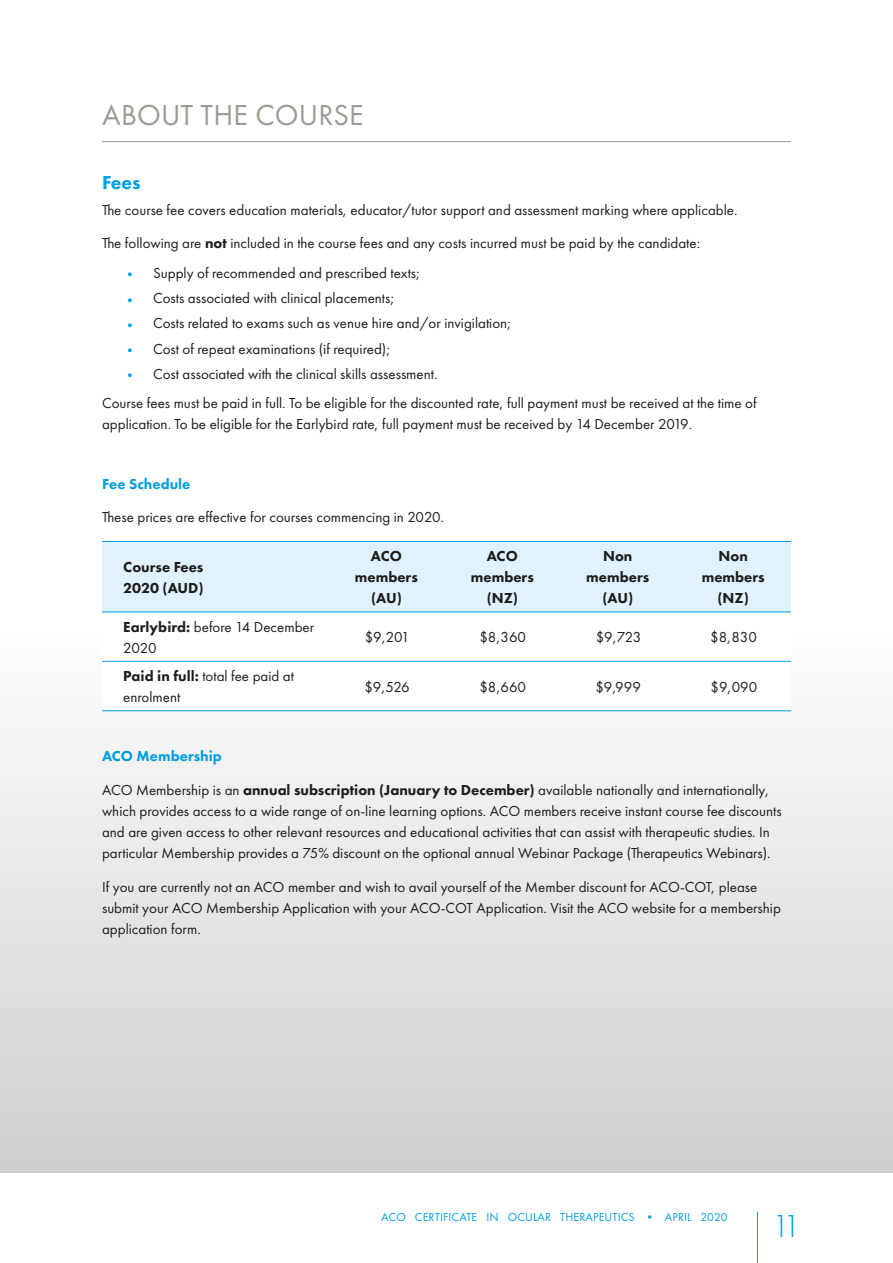
<style>
.page{position:relative;width:893px;height:1263px;background:#fff}
.page>*{position:absolute;margin:0;border:0;box-sizing:border-box;transform-origin:0 0}
.t1{font:300 33px "Futura PT";color:#009fe3}
.t2{font:30px "Futura PT";letter-spacing:.005em;color:#9e9a92}
.t3{font:800 19.5px "Futura PT";color:#009fe3}
.t4{font:15px/21px "Futura PT";color:#1d1d1b}
.t5{font:800 15px/21px "Futura PT";color:#1d1d1b;text-align:center}
.t6{font:800 15px "Futura PT";color:#009fe3}
.t7{font:12px "Futura PT";letter-spacing:.01em;color:#009fe3}
.s1{font-weight:800}
.s2{font-family:"Myriad Pro";font-size:18px;color:#009fe3}
</style>
<div class="page">
<div style="left:0;top:0;width:892px;height:1172px;background:linear-gradient(to bottom,#fff,#dcdcdb)"></div>
<hr style="left:102px;top:141px;width:688px;height:1px;background:#9e9a92">
<hr style="left:757px;top:1212px;width:1px;height:51px;background:#009fe3">
<div style="left:102px;top:542px;width:688px;height:70px;background:#e0f2fd"></div>
<svg style="left:102px;top:613px;width:688px;height:97px"></svg>
<hr style="left:102px;top:612px;width:688px;height:1px;background:#009fe3">
<hr style="left:102px;top:661px;width:688px;height:1px;background:#009fe3">
<hr style="left:102px;top:710px;width:688px;height:1px;background:#009fe3">
<hr style="left:102px;top:541px;width:688px;height:1px;background:#009fe3">
<h2 class="t2" style="left:102px;top:102px;width:263px">ABOUT THE COURSE</h2>
<h3 class="t3" style="left:102px;top:175px;width:40px">Fees</h3>
<p class="t4" style="left:102px;top:200px;width:637px">The course fee covers education materials, educator/tutor support and assessment marking where applicable.</p>
<p class="t4" style="left:102px;top:234px;width:599px">The following are <span class="s1">not</span> included in the course fees and any costs incurred must be paid by the candidate:</p>
<p class="t4" style="left:128px;top:264px;width:294px"><span class="s2">•</span> Supply of recommended and prescribed texts;</p>
<p class="t4" style="left:128px;top:289px;width:268px"><span class="s2">•</span> Costs associated with clinical placements;</p>
<p class="t4" style="left:128px;top:314px;width:385px"><span class="s2">•</span> Costs related to exams such as venue hire and/or invigilation;</p>
<p class="t4" style="left:128px;top:339px;width:264px"><span class="s2">•</span> Cost of repeat examinations (if required);</p>
<p class="t4" style="left:102px;top:360px;width:656px;line-height:29.5px;text-indent:26px"><span class="s2">•</span> Cost associated with the clinical skills assessment.<br>Course fees must be paid in full. To be eligible for the discounted rate, full payment must be received at the time of</p>
<p class="t4" style="left:102px;top:415px;width:591px">application. To be eligible for the Earlybird rate, full payment must be received by 14 December 2019.</p>
<p class="t6" style="left:102px;top:477px;width:90px">Fee Schedule</p>
<p class="t4" style="left:102px;top:508px;width:343px">These prices are effective for courses commencing in 2020.</p>
<p class="t5" style="left:123px;top:557px;width:82px;text-align:left">Course Fees<br>2020 (AUD)</p>
<p class="t5" style="left:355px;top:547px;width:64px">ACO members (AU)</p>
<p class="t5" style="left:471px;top:547px;width:64px">ACO members (NZ)</p>
<p class="t5" style="left:586px;top:547px;width:64px">Non members (AU)</p>
<p class="t5" style="left:701px;top:547px;width:64px">Non members (NZ)</p>
<p class="t4" style="left:123px;top:617px;width:192px"><span class="s1">Earlybird:</span> before 14 December<br>2020</p>
<p class="t4" style="left:365px;top:628px;width:46px">$9,201</p>
<p class="t4" style="left:479px;top:628px;width:48px">$8,360</p>
<p class="t4" style="left:595px;top:628px;width:47px">$9,723</p>
<p class="t4" style="left:710px;top:628px;width:48px">$8,830</p>
<p class="t4" style="left:123px;top:667px;width:172px"><span class="s1">Paid in full:</span> total fee paid at enrolment</p>
<p class="t4" style="left:364px;top:677px;width:47px">$9,526</p>
<p class="t4" style="left:479px;top:677px;width:48px">$8,660</p>
<p class="t4" style="left:595px;top:677px;width:47px">$9,999</p>
<p class="t4" style="left:710px;top:677px;width:48px">$9,090</p>
<p class="t6" style="left:102px;top:750px;width:121px">ACO Membership</p>
<p class="t4" style="left:102px;top:781px;width:681px">ACO Membership is an <span class="s1">annual subscription (January to December)</span> available nationally and internationally, which provides access to a wide range of on-line learning options. ACO members receive instant course fee discounts and are given access to other relevant resources and educational activities that can assist with therapeutic studies. In particular Membership provides a 75% discount on the optional annual Webinar Package (Therapeutics Webinars).</p>
<p class="t4" style="left:102px;top:877px;width:680px">If you are currently not an ACO member and wish to avail yourself of the Member discount for ACO-COT, please submit your ACO Membership Application with your ACO-COT Application. Visit the ACO website for a membership application form.</p>
<p class="t7" style="left:381px;top:1212px;width:348px">ACO CERTIFICATE IN OCULAR THERAPEUTICS • APRIL 2020</p>
<h1 class="t1" style="left:771px;top:1212px;width:31px">11</h1>
</div>
